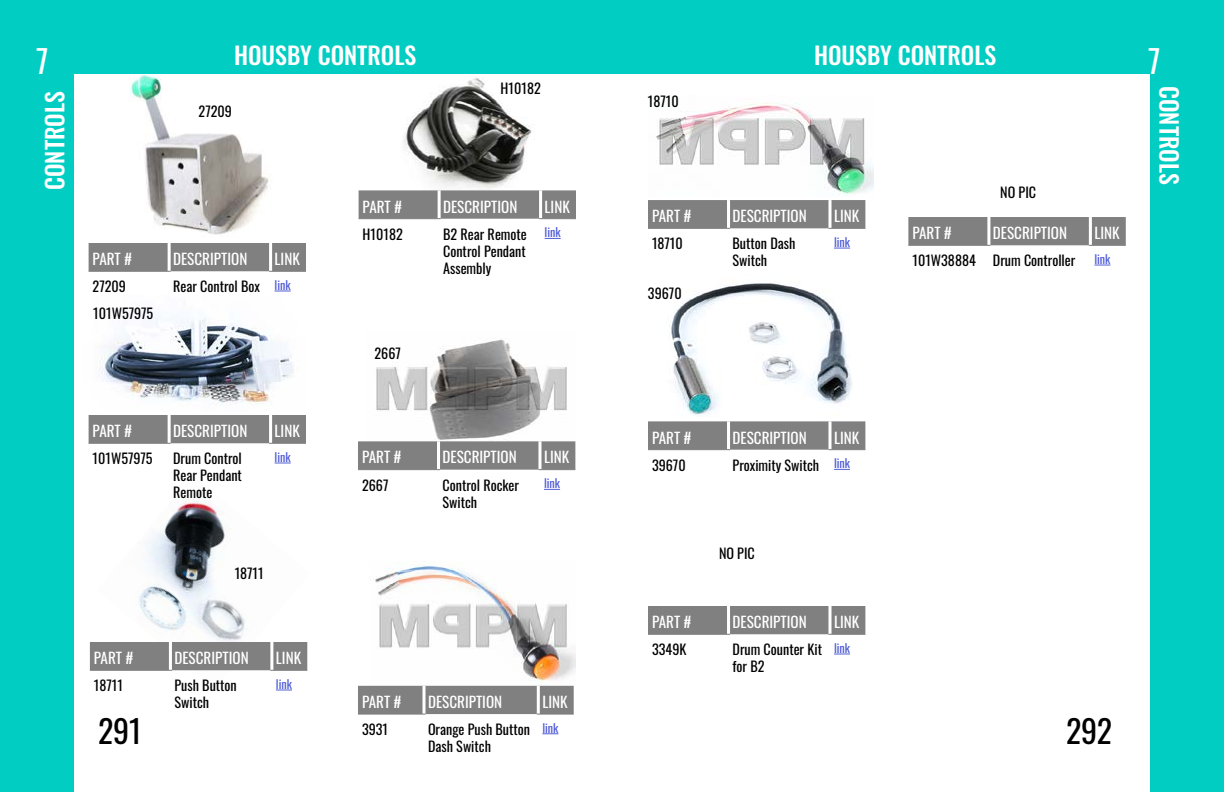
<style>
.page{position:relative;width:1224px;height:792px;background:#fff}
.page>*{position:absolute;margin:0;border:0;box-sizing:border-box;transform-origin:0 0}
.t1{font:32px "Oswald";letter-spacing:-.005em;color:#000101}
.t2{font:32px "Oswald";color:#fff}
.t3{font:500 24px "Oswald";color:#fff}
.t4{font:15.1px "Oswald";color:#fff}
.t5{font:14.1px/17px "Oswald";color:#000}
.t6{font:12.1px "Oswald";color:#4f5cd6}
</style>
<div class="page">
<img style="left:671px;top:283px;width:181px;height:134px">
<img style="left:656px;top:102px;width:217px;height:93px">
<img style="left:369px;top:562px;width:206px;height:124px">
<img style="left:376px;top:339px;width:191px;height:101px">
<img style="left:137px;top:500px;width:171px;height:171px">
<img style="left:99px;top:318px;width:194px;height:88px">
<img style="left:129px;top:74px;width:140px;height:161px">
<div style="left:89px;top:243px;width:217px;height:28px;background:#808080"></div>
<hr style="left:168px;top:243px;width:3px;height:28px;background:#fff">
<hr style="left:269px;top:243px;width:3px;height:28px;background:#fff">
<hr style="left:89px;top:271px;width:82px;height:1px;background:#808080">
<hr style="left:269px;top:271px;width:37px;height:1px;background:#808080">
<svg style="left:275px;top:291px;width:16px;height:1px"></svg>
<div style="left:89px;top:415px;width:217px;height:28px;background:#808080"></div>
<hr style="left:168px;top:415px;width:3px;height:28px;background:#fff">
<hr style="left:269px;top:415px;width:3px;height:28px;background:#fff">
<hr style="left:89px;top:443px;width:82px;height:1px;background:#808080">
<hr style="left:269px;top:443px;width:37px;height:1px;background:#808080">
<svg style="left:275px;top:463px;width:16px;height:1px"></svg>
<img style="left:403px;top:77px;width:131px;height:113px">
<div style="left:0;top:0;width:1224px;height:74px;background:#02cdc2"></div>
<div style="left:0;top:0;width:74px;height:792px;background:#02cdc2"></div>
<div style="left:1150px;top:1px;width:74px;height:791px;background:#02cdc2"></div>
<div style="left:90px;top:642px;width:217px;height:28px;background:#808080"></div>
<hr style="left:169px;top:642px;width:3px;height:28px;background:#fff">
<hr style="left:270px;top:642px;width:3px;height:28px;background:#fff">
<hr style="left:90px;top:670px;width:82px;height:1px;background:#808080">
<hr style="left:270px;top:670px;width:37px;height:1px;background:#808080">
<svg style="left:276px;top:690px;width:16px;height:1px"></svg>
<div style="left:908px;top:217px;width:218px;height:28px;background:#808080"></div>
<hr style="left:987px;top:217px;width:3px;height:28px;background:#fff">
<hr style="left:1089px;top:217px;width:3px;height:28px;background:#fff">
<hr style="left:908px;top:245px;width:82px;height:1px;background:#808080">
<hr style="left:1089px;top:245px;width:37px;height:1px;background:#808080">
<svg style="left:1094px;top:265px;width:16px;height:1px"></svg>
<div style="left:358px;top:441px;width:217px;height:29px;background:#808080"></div>
<hr style="left:437px;top:441px;width:3px;height:29px;background:#fff">
<svg style="left:538px;top:441px;width:4px;height:28px"></svg>
<hr style="left:358px;top:469px;width:82px;height:1px;background:#808080">
<hr style="left:538px;top:469px;width:37px;height:1px;background:#808080">
<svg style="left:544px;top:489px;width:16px;height:1px"></svg>
<div style="left:358px;top:686px;width:216px;height:28px;background:#808080"></div>
<svg style="left:422px;top:686px;width:4px;height:28px"></svg>
<hr style="left:537px;top:686px;width:3px;height:28px;background:#fff">
<hr style="left:358px;top:714px;width:68px;height:1px;background:#808080">
<hr style="left:537px;top:714px;width:37px;height:1px;background:#808080">
<svg style="left:542px;top:733px;width:16px;height:1px"></svg>
<div style="left:359px;top:190px;width:217px;height:29px;background:#808080"></div>
<hr style="left:438px;top:190px;width:3px;height:29px;background:#fff">
<hr style="left:539px;top:190px;width:3px;height:29px;background:#fff">
<hr style="left:359px;top:219px;width:82px;height:1px;background:#808080">
<hr style="left:539px;top:219px;width:37px;height:1px;background:#808080">
<svg style="left:545px;top:238px;width:16px;height:1px"></svg>
<div style="left:648px;top:200px;width:217px;height:28px;background:#808080"></div>
<hr style="left:727px;top:200px;width:3px;height:28px;background:#fff">
<svg style="left:828px;top:200px;width:4px;height:28px"></svg>
<hr style="left:648px;top:228px;width:82px;height:1px;background:#808080">
<hr style="left:828px;top:228px;width:37px;height:1px;background:#808080">
<svg style="left:834px;top:248px;width:16px;height:1px"></svg>
<div style="left:648px;top:421px;width:217px;height:29px;background:#808080"></div>
<hr style="left:727px;top:421px;width:3px;height:29px;background:#fff">
<svg style="left:828px;top:421px;width:4px;height:28px"></svg>
<hr style="left:648px;top:449px;width:82px;height:1px;background:#808080">
<hr style="left:828px;top:449px;width:37px;height:1px;background:#808080">
<svg style="left:834px;top:469px;width:16px;height:1px"></svg>
<div style="left:648px;top:606px;width:217px;height:28px;background:#808080"></div>
<hr style="left:727px;top:606px;width:3px;height:28px;background:#fff">
<svg style="left:828px;top:606px;width:4px;height:28px"></svg>
<hr style="left:648px;top:634px;width:82px;height:1px;background:#808080">
<hr style="left:828px;top:634px;width:37px;height:1px;background:#808080">
<svg style="left:834px;top:654px;width:16px;height:1px"></svg>
<h2 class="t3" style="left:234px;top:42px;width:184px">HOUSBY CONTROLS</h2>
<h2 class="t3" style="left:814px;top:42px;width:184px">HOUSBY CONTROLS</h2>
<h1 class="t2" style="left:36px;top:33px;width:14px">7</h1>
<h1 class="t2" style="left:1148px;top:33px;width:14px">7</h1>
<p class="t5" style="left:501px;top:78px;width:42px">H10182</p>
<h2 class="t3" style="left:42px;top:190px;width:100px;rotate:-90deg">CONTROLS</h2>
<h2 class="t3" style="left:1182px;top:86px;width:100px;rotate:90deg">CONTROLS</h2>
<p class="t5" style="left:648px;top:91px;width:32px">18710</p>
<p class="t5" style="left:199px;top:101px;width:35px">27209</p>
<p class="t5" style="left:1000px;top:182px;width:37px">NO PIC</p>
<p class="t4" style="left:93px;top:246px;width:41px">PART #</p>
<p class="t4" style="left:173px;top:246px;width:76px">DESCRIPTION</p>
<p class="t4" style="left:275px;top:246px;width:27px">LINK</p>
<p class="t5" style="left:93px;top:277px;width:35px">27209</p>
<p class="t5" style="left:173px;top:277px;width:119px">Rear Control Box <sup>link</sup></p>
<p class="t5" style="left:93px;top:303px;width:62px">101W57975</p>
<p class="t4" style="left:93px;top:418px;width:41px">PART #</p>
<p class="t4" style="left:173px;top:418px;width:76px">DESCRIPTION</p>
<p class="t4" style="left:275px;top:418px;width:27px">LINK</p>
<p class="t5" style="left:93px;top:449px;width:62px">101W57975</p>
<p class="t5" style="left:173px;top:449px;width:70px;text-align:justify">Drum Control Rear Pendant Remote</p>
<p class="t6" style="left:275px;top:446px;width:18px">link</p>
<p class="t5" style="left:235px;top:563px;width:31px">18711</p>
<p class="t4" style="left:363px;top:193px;width:41px">PART #</p>
<p class="t4" style="left:443px;top:193px;width:76px">DESCRIPTION</p>
<p class="t4" style="left:545px;top:193px;width:27px">LINK</p>
<p class="t5" style="left:363px;top:224px;width:42px">H10182</p>
<p class="t5" style="left:443px;top:224px;width:85px;text-align:justify">B2 Rear Remote Control Pendant Assembly</p>
<p class="t6" style="left:545px;top:222px;width:18px">link</p>
<p class="t5" style="left:374px;top:343px;width:28px">2667</p>
<p class="t4" style="left:362px;top:444px;width:41px">PART #</p>
<p class="t4" style="left:443px;top:444px;width:76px">DESCRIPTION</p>
<p class="t4" style="left:544px;top:444px;width:27px">LINK</p>
<p class="t5" style="left:362px;top:475px;width:28px">2667</p>
<p class="t5" style="left:443px;top:475px;width:78px">Control Rocker<br>Switch</p>
<p class="t6" style="left:544px;top:472px;width:18px">link</p>
<p class="t4" style="left:652px;top:203px;width:41px">PART #</p>
<p class="t4" style="left:733px;top:203px;width:76px">DESCRIPTION</p>
<p class="t4" style="left:834px;top:203px;width:27px">LINK</p>
<p class="t5" style="left:652px;top:234px;width:32px">18710</p>
<p class="t5" style="left:733px;top:234px;width:64px">Button Dash<br>Switch</p>
<p class="t6" style="left:834px;top:231px;width:18px">link</p>
<p class="t5" style="left:648px;top:283px;width:35px">39670</p>
<p class="t4" style="left:652px;top:424px;width:41px">PART #</p>
<p class="t4" style="left:733px;top:424px;width:76px">DESCRIPTION</p>
<p class="t4" style="left:834px;top:424px;width:27px">LINK</p>
<p class="t5" style="left:652px;top:455px;width:35px">39670</p>
<p class="t5" style="left:733px;top:455px;width:119px">Proximity Switch <sup>link</sup></p>
<p class="t5" style="left:719px;top:543px;width:37px">NO PIC</p>
<p class="t4" style="left:912px;top:220px;width:41px">PART #</p>
<p class="t4" style="left:993px;top:220px;width:76px">DESCRIPTION</p>
<p class="t4" style="left:1094px;top:220px;width:27px">LINK</p>
<p class="t5" style="left:912px;top:251px;width:164px">101W38884 Drum Controller</p>
<p class="t6" style="left:1094px;top:248px;width:18px">link</p>
<p class="t4" style="left:652px;top:609px;width:41px">PART #</p>
<p class="t4" style="left:733px;top:609px;width:76px">DESCRIPTION</p>
<p class="t4" style="left:834px;top:609px;width:27px">LINK</p>
<p class="t5" style="left:652px;top:640px;width:36px">3349K</p>
<p class="t5" style="left:733px;top:640px;width:91px">Drum Counter Kit for B2</p>
<p class="t6" style="left:834px;top:637px;width:18px">link</p>
<p class="t4" style="left:94px;top:645px;width:41px">PART #</p>
<p class="t4" style="left:174px;top:645px;width:76px">DESCRIPTION</p>
<p class="t4" style="left:276px;top:645px;width:27px">LINK</p>
<p class="t5" style="left:94px;top:676px;width:31px">18711</p>
<p class="t5" style="left:174px;top:676px;width:64px">Push Button<br>Switch</p>
<p class="t6" style="left:276px;top:673px;width:18px">link</p>
<p class="t4" style="left:362px;top:688px;width:41px">PART #</p>
<p class="t4" style="left:428px;top:688px;width:76px">DESCRIPTION</p>
<p class="t4" style="left:542px;top:688px;width:27px">LINK</p>
<p class="t5" style="left:362px;top:719px;width:28px">3931</p>
<p class="t5" style="left:428px;top:719px;width:104px">Orange Push Button<br>Dash Switch</p>
<p class="t6" style="left:542px;top:717px;width:18px">link</p>
<h1 class="t1" style="left:98px;top:703px;width:45px">291</h1>
<h1 class="t1" style="left:1066px;top:703px;width:48px">292</h1>
</div>
